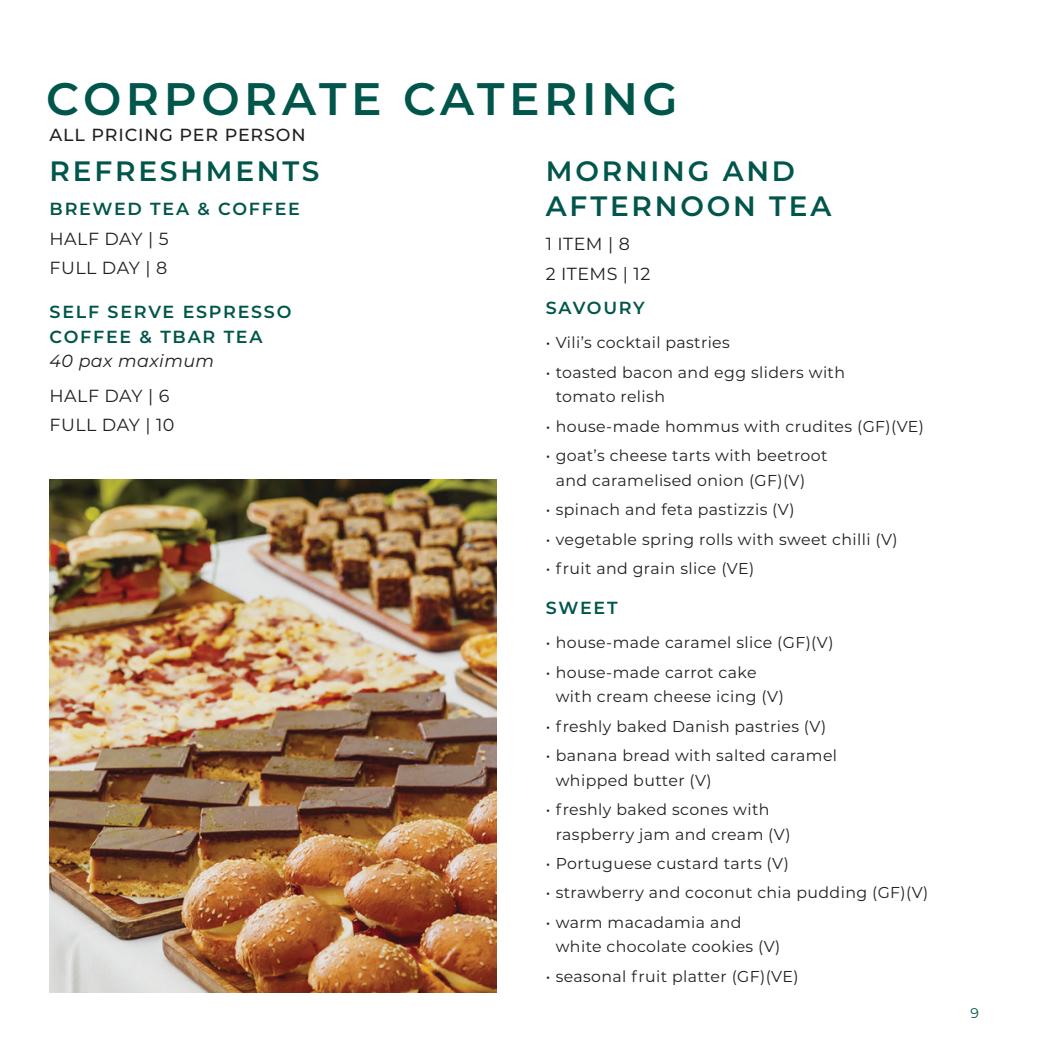
<style>
.page{position:relative;width:1042px;height:1042px;background:#fff}
.page>*{position:absolute;margin:0;border:0;box-sizing:border-box;transform-origin:0 0}
.t1{font:600 45.5px "Montserrat";letter-spacing:.1em;color:#00564a}
.t2{font:600 28px/35px "Montserrat";letter-spacing:.1em;color:#00564a}
.t3{font:600 17.5px/24.5px "Montserrat";letter-spacing:.1em;color:#00564a}
.t4{font:17.5px/29.4px "Montserrat";letter-spacing:.025em;color:#231f20}
.t5{font:500 17.5px "Montserrat";letter-spacing:.05em;color:#231f20}
.t6{font:italic 17.5px "Montserrat";letter-spacing:.025em;color:#231f20}
.t7{font:15.75px/24.5px "Montserrat";letter-spacing:.025em;color:#231f20}
.t8{font:14px "Montserrat";color:#00564a}
</style>
<div class="page">
<img style="left:50px;top:480px;width:446px;height:512px">
<h1 class="t1" style="left:46px;top:67px;width:633px">CORPORATE CATERING</h1>
<p class="t5" style="left:50px;top:122px;width:258px">ALL PRICING PER PERSON</p>
<h2 class="t2" style="left:50px;top:152px;width:271px">REFRESHMENTS</h2>
<p class="t3" style="left:50px;top:196px;width:252px">BREWED TEA &amp; COFFEE</p>
<p class="t4" style="left:50px;top:223px;width:121px">HALF DAY | 5<br>FULL DAY | 8</p>
<p class="t3" style="left:50px;top:299px;width:243px">SELF SERVE ESPRESSO<br>COFFEE &amp; TBAR TEA</p>
<p class="t6" style="left:50px;top:349px;width:166px">40 pax maximum</p>
<p class="t4" style="left:50px;top:380px;width:126px">HALF DAY | 6<br>FULL DAY | 10</p>
<h2 class="t2" style="left:546px;top:152px;width:287px">MORNING AND<br>AFTERNOON TEA</h2>
<p class="t4" style="left:546px;top:229px;width:106px">1 ITEM | 8<br>2 ITEMS | 12</p>
<p class="t3" style="left:546px;top:295px;width:101px">SAVOURY</p>
<p class="t7" style="left:546px;top:330px;width:186px">• Vili’s cocktail pastries</p>
<p class="t7" style="left:556px;top:359px;width:291px;text-indent:-10px">• toasted bacon and egg sliders with tomato relish</p>
<p class="t7" style="left:546px;top:413px;width:380px">• house-made hommus with crudites (GF)(VE)</p>
<p class="t7" style="left:556px;top:443px;width:273px;text-indent:-10px">• goat’s cheese tarts with beetroot and caramelised onion (GF)(V)</p>
<p class="t7" style="left:546px;top:497px;width:250px">• spinach and feta pastizzis (V)</p>
<p class="t7" style="left:546px;top:526px;width:353px">• vegetable spring rolls with sweet chilli (V)</p>
<p class="t7" style="left:546px;top:556px;width:210px">• fruit and grain slice (VE)</p>
<p class="t3" style="left:546px;top:594px;width:73px">SWEET</p>
<p class="t7" style="left:546px;top:630px;width:289px">• house-made caramel slice (GF)(V)</p>
<p class="t7" style="left:556px;top:659px;width:230px;text-indent:-10px">• house-made carrot cake with cream cheese icing (V)</p>
<p class="t7" style="left:546px;top:713px;width:282px">• freshly baked Danish pastries (V)</p>
<p class="t7" style="left:556px;top:742px;width:283px;text-indent:-10px">• banana bread with salted caramel whipped butter (V)</p>
<p class="t7" style="left:556px;top:796px;width:236px;text-indent:-10px">• freshly baked scones with raspberry jam and cream (V)</p>
<p class="t7" style="left:546px;top:850px;width:245px">• Portuguese custard tarts (V)</p>
<p class="t7" style="left:546px;top:880px;width:384px">• strawberry and coconut chia pudding (GF)(V)</p>
<p class="t7" style="left:556px;top:909px;width:226px;text-indent:-10px">• warm macadamia and white chocolate cookies (V)</p>
<p class="t7" style="left:546px;top:963px;width:254px">• seasonal fruit platter (GF)(VE)</p>
<p class="t8" style="left:970px;top:1003px;width:10px">9</p>
</div>
